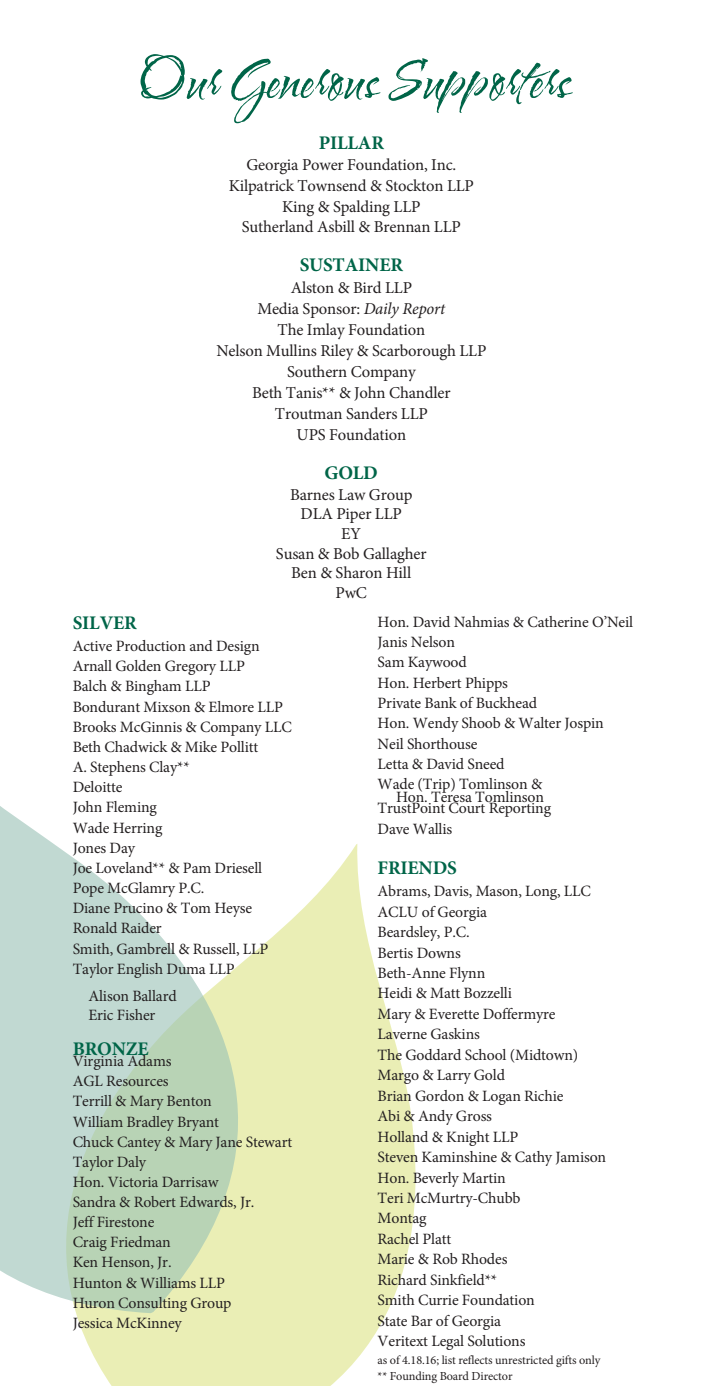
<style>
.page{position:relative;width:725px;height:1386px;background:#fff}
.page>*{position:absolute;margin:0;border:0;box-sizing:border-box;transform-origin:0 0}
.t1{font:52.5px "Water Brush ROB";letter-spacing:.01em;color:#006548}
.Sponsor_names_listin{font:700 19.25px "Minion Pro";letter-spacing:-.01em;color:#006548}
.Supporters_Listing{font:700 19.25px "Minion Pro";color:#006548}
.Sponsor_names_listin-2{font:16.62px/21px "Minion Pro";letter-spacing:-.01em;color:#231f20;text-align:center}
.Supporters_Listing-2{font:16.62px/19.6px "Minion Pro";letter-spacing:-.01em;color:#231f20;text-align:center}
.Sponsor_names_listin-3{font:15.75px/20.1px "Minion Pro";letter-spacing:-.01em;color:#231f20}
.Sponsor_names_listin-4{font:12.25px/15.9px "Minion Pro";letter-spacing:-.01em;color:#231f20}
.s1{font-style:italic}
</style>
<div class="page">
<svg style="left:76px;top:844px;width:330px;height:542px;fill:#eaeeb5"></svg>
<svg style="left:0;top:806px;width:238px;height:507px"></svg>
<svg style="left:406px;top:1086px;width:10px;height:173px;fill:#eaeeb5"></svg>
<p class="t1" style="left:139px;top:45px;width:431px">Our Generous Supporters</p>
<p class="Sponsor_names_listin" style="left:318px;top:129px;width:67px">PILLAR</p>
<p class="Sponsor_names_listin-2" style="left:229px;top:155px;width:247px">Georgia Power Foundation, Inc.<br>Kilpatrick Townsend &amp; Stockton LLP<br>King &amp; Spalding LLP<br>Sutherland Asbill &amp; Brennan LLP</p>
<p class="Sponsor_names_listin" style="left:300px;top:252px;width:105px">SUSTAINER</p>
<p class="Sponsor_names_listin-2" style="left:216px;top:278px;width:271px">Alston &amp; Bird LLP<br>Media Sponsor: <span class="s1">Daily Report<br></span>The Imlay Foundation<br>Nelson Mullins Riley &amp; Scarborough LLP<br>Southern Company<br>Beth Tanis** &amp; John Chandler<br>Troutman Sanders LLP<br>UPS Foundation</p>
<p class="Supporters_Listing" style="left:324px;top:459px;width:55px">GOLD</p>
<p class="Supporters_Listing-2" style="left:276px;top:485px;width:152px">Barnes Law Group<br>DLA Piper LLP<br>EY<br>Susan &amp; Bob Gallagher<br>Ben &amp; Sharon Hill<br>PwC</p>
<p class="Sponsor_names_listin" style="left:73px;top:609px;width:66px">SILVER</p>
<p class="Sponsor_names_listin-3" style="left:73px;top:636px;width:221px">Active Production and Design<br>Arnall Golden Gregory LLP<br>Balch &amp; Bingham LLP<br>Bondurant Mixson &amp; Elmore LLP<br>Brooks McGinnis &amp; Company LLC<br>Beth Chadwick &amp; Mike Pollitt<br>A. Stephens Clay**<br>Deloitte<br>John Fleming<br>Wade Herring<br>Jones Day<br>Joe Loveland** &amp; Pam Driesell<br>Pope McGlamry P.C.<br>Diane Prucino &amp; Tom Heyse<br>Ronald Raider<br>Smith, Gambrell &amp; Russell, LLP<br>Taylor English Duma LLP</p>
<p class="Sponsor_names_listin-3" style="left:88px;top:987px;width:90px;line-height:18.7px">Alison Ballard<br>Eric Fisher</p>
<p class="Sponsor_names_listin" style="left:73px;top:1036px;width:78px">BRONZE</p>
<p class="Sponsor_names_listin-3" style="left:73px;top:1051px;width:221px">Virginia Adams<br>AGL Resources<br>Terrill &amp; Mary Benton<br>William Bradley Bryant<br>Chuck Cantey &amp; Mary Jane Stewart<br>Taylor Daly<br>Hon. Victoria Darrisaw<br>Sandra &amp; Robert Edwards, Jr.<br>Jeff Firestone<br>Craig Friedman<br>Ken Henson, Jr.<br>Hunton &amp; Williams LLP<br>Huron Consulting Group<br>Jessica McKinney</p>
<p class="Sponsor_names_listin-3" style="left:377px;top:612px;width:257px">Hon. David Nahmias &amp; Catherine O’Neil<br>Janis Nelson<br>Sam Kaywood<br>Hon. Herbert Phipps<br>Private Bank of Buckhead<br>Hon. Wendy Shoob &amp; Walter Jospin<br>Neil Shorthouse<br>Letta &amp; David Sneed<br>Wade (Trip) Tomlinson &amp;</p>
<p class="Sponsor_names_listin-3" style="left:396px;top:787px;width:149px">Hon. Teresa Tomlinson</p>
<p class="Sponsor_names_listin-3" style="left:377px;top:797px;width:175px;line-height:21px">TrustPoint Court Reporting<br>Dave Wallis</p>
<p class="Sponsor_names_listin" style="left:377px;top:854px;width:81px">FRIENDS</p>
<p class="Sponsor_names_listin-3" style="left:377px;top:881px;width:230px">Abrams, Davis, Mason, Long, LLC<br>ACLU of Georgia<br>Beardsley, P.C.<br>Bertis Downs<br>Beth-Anne Flynn<br>Heidi &amp; Matt Bozzelli<br>Mary &amp; Everette Doffermyre<br>Laverne Gaskins<br>The Goddard School (Midtown)<br>Margo &amp; Larry Gold<br>Brian Gordon &amp; Logan Richie<br>Abi &amp; Andy Gross<br>Holland &amp; Knight LLP<br>Steven Kaminshine &amp; Cathy Jamison<br>Hon. Beverly Martin<br>Teri McMurtry-Chubb<br>Montag<br>Rachel Platt<br>Marie &amp; Rob Rhodes<br>Richard Sinkfield**<br>Smith Currie Foundation<br>State Bar of Georgia<br>Veritext Legal Solutions</p>
<p class="Sponsor_names_listin-4" style="left:377px;top:1352px;width:224px">as of 4.18.16; list reflects unrestricted gifts only ** Founding Board Director</p>
</div>
